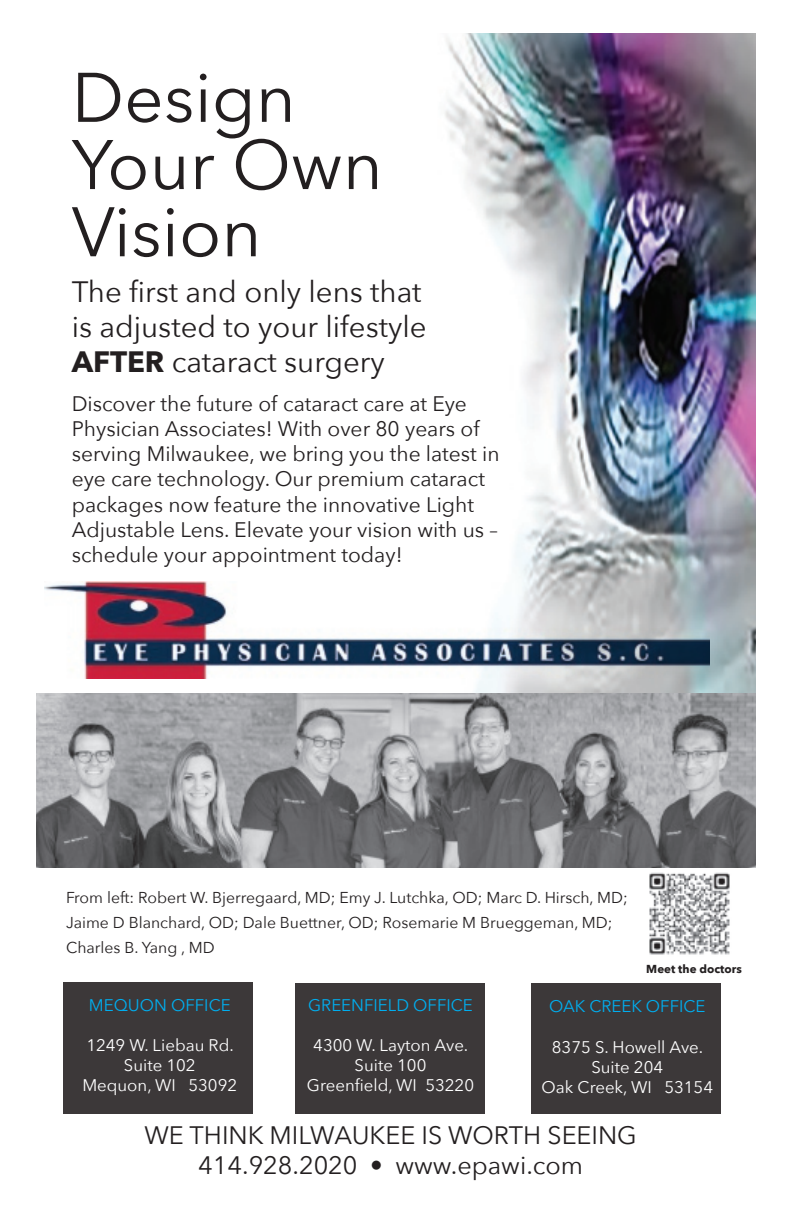
<style>
.page{position:relative;width:792px;height:1224px;background:#fff}
.page>*{position:absolute;margin:0;border:0;box-sizing:border-box;transform-origin:0 0}
.t1{font:69.4px/67.2px "Avenir Next";color:#231f20}
.t2{font:29.4px/35.2px "Avenir Next";color:#231f20}
.t3{font:25.2px/30.2px "Avenir Next";color:#231f20;text-align:center}
.t4{font:21px/25.2px "Avenir Next";color:#231f20}
.t5{font:16.8px/20.2px "Avenir Next";color:#fff;text-align:center}
.t6{font:16.8px "Avenir Next";color:#00aeef}
.t7{font:15.8px/25.2px "Avenir Next";color:#231f20}
.t8{font:700 11.6px "Avenir Next";color:#231f20}
.s1{font-weight:700}
</style>
<div class="page">
<img style="left:445px;top:34px;width:310px;height:659px">
<div style="left:64px;top:982px;width:189px;height:131px;background:#3c3839"></div>
<div style="left:295px;top:983px;width:190px;height:130px;background:#3c3839"></div>
<div style="left:531px;top:983px;width:190px;height:130px;background:#3c3839"></div>
<img style="left:37px;top:693px;width:718px;height:174px">
<img style="left:649px;top:872px;width:81px;height:83px">
<img style="left:44px;top:581px;width:666px;height:98px">
<h1 class="t1" style="left:72px;top:61px;width:313px">Design<br>Your Own<br>Vision</h1>
<h2 class="t2" style="left:72px;top:273px;width:357px">The first and only lens that is adjusted to your lifestyle<br><span class="s1">AFTER</span> cataract surgery</h2>
<p class="t4" style="left:72px;top:390px;width:429px">Discover the future of cataract care at Eye Physician Associates! With over 80 years of serving Milwaukee, we bring you the latest in eye care technology. Our premium cataract packages now feature the innovative Light Adjustable Lens. Elevate your vision with us – schedule your appointment today!</p>
<p class="t7" style="left:66px;top:884px;width:563px">From left: Robert W. Bjerregaard, MD; Emy J. Lutchka, OD; Marc D. Hirsch, MD;<br>Jaime D Blanchard, OD; Dale Buettner, OD; Rosemarie M Brueggeman, MD;<br>Charles B. Yang , MD</p>
<p class="t8" style="left:646px;top:959px;width:97px">Meet the doctors</p>
<p class="t6" style="left:89px;top:991px;width:143px">MEQUON OFFICE</p>
<p class="t5" style="left:82px;top:1034px;width:156px">1249 W. Liebau Rd.<br>Suite 102<br>Mequon, WI 53092</p>
<p class="t6" style="left:308px;top:991px;width:166px">GREENFIELD OFFICE</p>
<p class="t5" style="left:307px;top:1034px;width:169px">4300 W. Layton Ave.<br>Suite 100<br>Greenfield, WI 53220</p>
<p class="t6" style="left:549px;top:992px;width:158px">OAK CREEK OFFICE</p>
<p class="t5" style="left:542px;top:1036px;width:173px">8375 S. Howell Ave.<br>Suite 204<br>Oak Creek, WI 53154</p>
<p class="t3" style="left:144px;top:1119px;width:494px">WE THINK MILWAUKEE IS WORTH SEEING<br>414.928.2020 • www.epawi.com</p>
</div>
